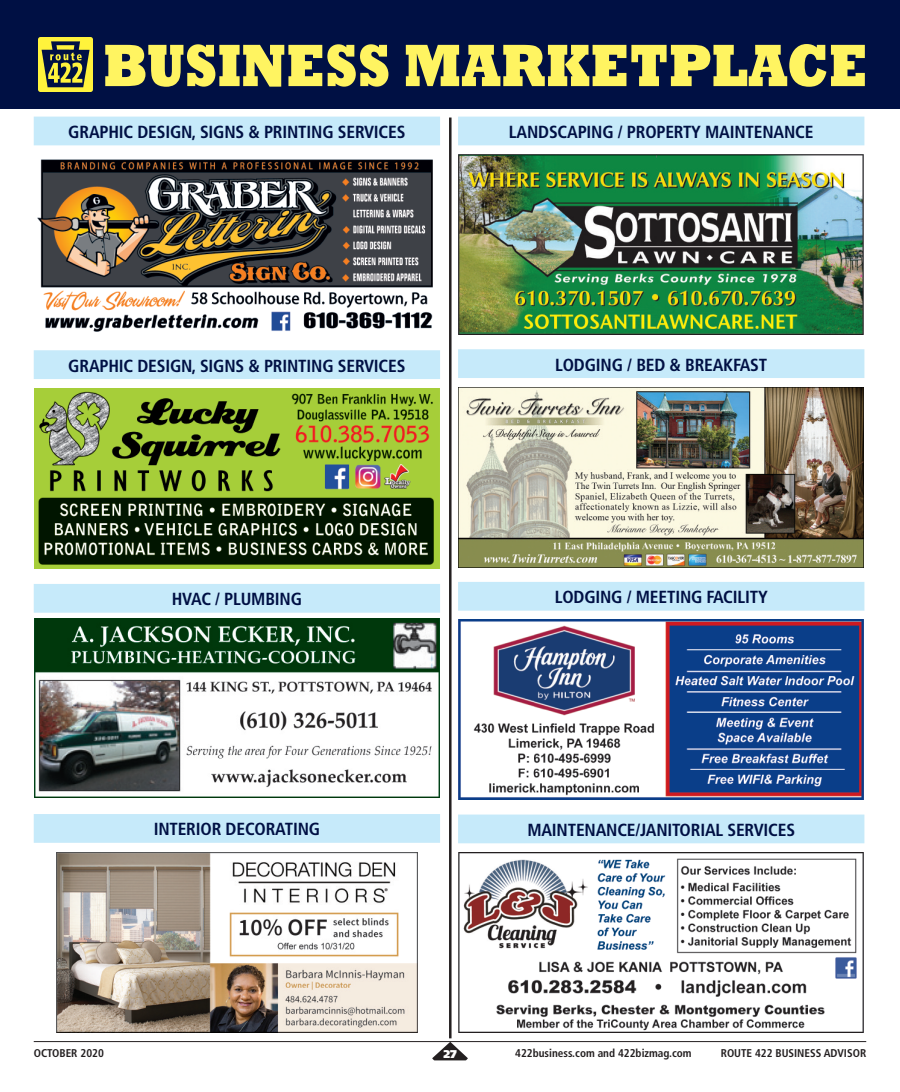
<style>
.page{position:relative;width:900px;height:1092px;background:#fff}
.page>*{position:absolute;margin:0;border:0;box-sizing:border-box;transform-origin:0 0}
.t1{font:700 condensed 17.5px "Frutiger";letter-spacing:-.01em;color:#001044}
.t2{font:700 condensed 11.25px "Frutiger";color:#231f20}
.t3{font:900 11.25px "Frutiger";color:#fff}
</style>
<div class="page">
<div style="left:0;top:0;width:900px;height:109px;background:#001044"></div>
<svg style="left:105px;top:44px;width:284px;height:43px"></svg>
<svg style="left:405px;top:44px;width:460px;height:43px"></svg>
<img style="left:39px;top:37px;width:53px;height:55px">
<hr style="left:449px;top:117px;width:3px;height:921px;background:#231f20">
<hr style="left:34px;top:1041px;width:832px;height:1px;background:#231f20">
<svg style="left:432px;top:1041px;width:36px;height:19px"></svg>
<div style="left:34px;top:117px;width:406px;height:28px;background:#c6eafa"></div>
<div style="left:34px;top:350px;width:406px;height:29px;background:#c6eafa"></div>
<div style="left:34px;top:584px;width:406px;height:28px;background:#c6eafa"></div>
<div style="left:34px;top:813px;width:406px;height:29px;background:#c6eafa"></div>
<div style="left:458px;top:117px;width:406px;height:28px;background:#c6eafa"></div>
<div style="left:458px;top:349px;width:406px;height:29px;background:#c6eafa"></div>
<div style="left:458px;top:582px;width:406px;height:28px;background:#c6eafa"></div>
<div style="left:458px;top:814px;width:406px;height:29px;background:#c6eafa"></div>
<img style="left:34px;top:388px;width:405px;height:180px">
<img style="left:56px;top:852px;width:362px;height:180px">
<img style="left:35px;top:619px;width:404px;height:178px">
<img style="left:37px;top:159px;width:396px;height:173px">
<img style="left:459px;top:154px;width:405px;height:180px">
<img style="left:459px;top:387px;width:405px;height:180px">
<img style="left:459px;top:619px;width:405px;height:180px">
<img style="left:459px;top:852px;width:405px;height:180px">
<p class="t1" style="left:68px;top:125px;width:339px">GRAPHIC DESIGN, SIGNS &amp; PRINTING SERVICES</p>
<p class="t1" style="left:509px;top:125px;width:306px">LANDSCAPING / PROPERTY MAINTENANCE</p>
<p class="t1" style="left:68px;top:358px;width:339px">GRAPHIC DESIGN, SIGNS &amp; PRINTING SERVICES</p>
<p class="t1" style="left:555px;top:357px;width:214px">LODGING / BED &amp; BREAKFAST</p>
<p class="t1" style="left:172px;top:592px;width:132px">HVAC / PLUMBING</p>
<p class="t1" style="left:555px;top:590px;width:215px">LODGING / MEETING FACILITY</p>
<p class="t1" style="left:154px;top:822px;width:168px">INTERIOR DECORATING</p>
<p class="t1" style="left:527px;top:822px;width:269px">MAINTENANCE/JANITORIAL SERVICES</p>
<p class="t2" style="left:34px;top:1048px;width:72px">OCTOBER 2020</p>
<p class="t3" style="left:444px;top:1049px;width:15px">27</p>
<p class="t2" style="left:515px;top:1048px;width:178px">422business.com and 422bizmag.com</p>
<p class="t2" style="left:721px;top:1048px;width:147px">ROUTE 422 BUSINESS ADVISOR</p>
</div>
